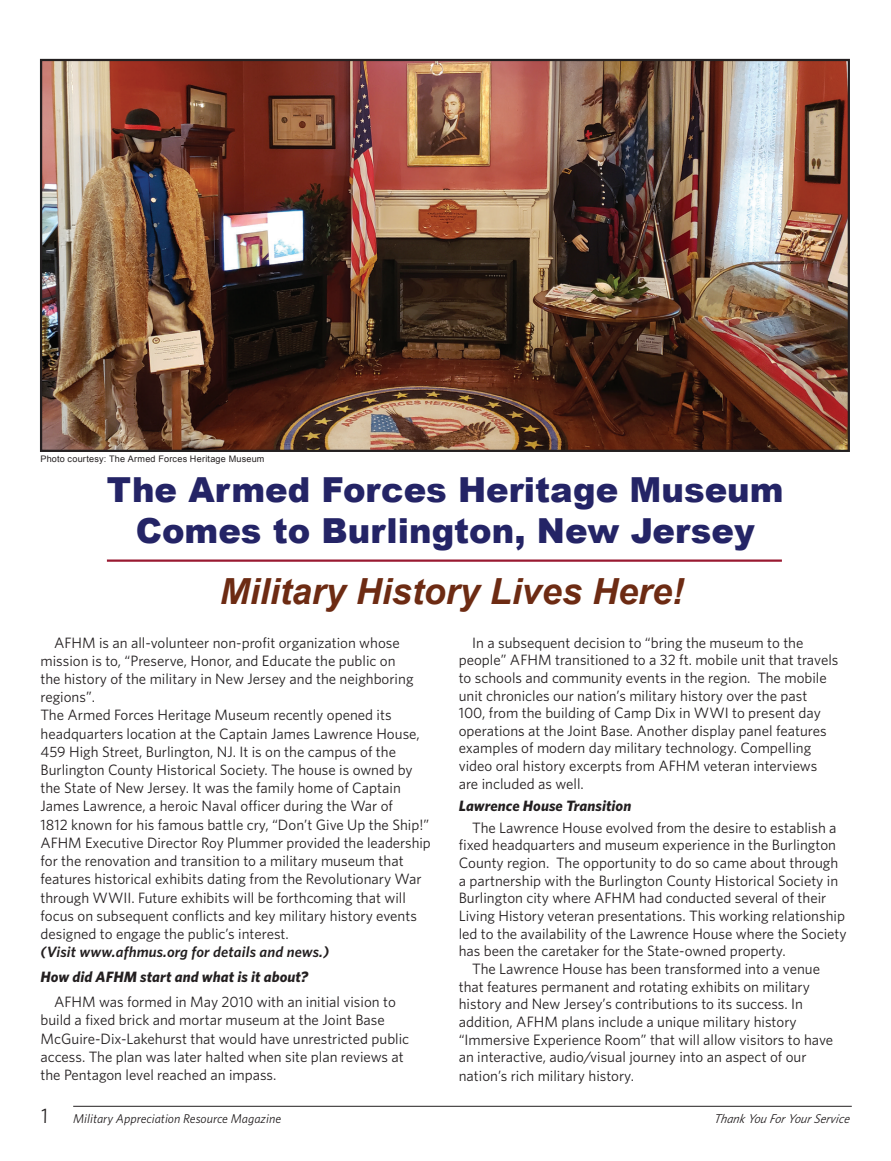
<style>
.page{position:relative;width:891px;height:1161px;background:#fff}
.page>*{position:absolute;margin:0;border:0;box-sizing:border-box;transform-origin:0 0}
.t1{font:italic 700 36px "Arial";color:#6d2b13}
.t2{font:900 34.5px/41.4px "Arial";color:#242466;text-align:center}
.t3{font:15px/18.1px "Whitney";color:#231f20}
.t4{font:italic 700 15px "Whitney";letter-spacing:.005em;color:#231f20}
.t5{font:italic 600 15px "Whitney";letter-spacing:.01em;color:#231f20}
.t6{font:italic 12.75px "Whitney";letter-spacing:.005em;color:#231f20}
.t7{font:9px "Arial";letter-spacing:.02em;color:#231f20}
.s1{font-style:normal;font-size:21px}
</style>
<div class="page">
<hr style="left:73px;top:1106px;width:779px;height:1px;background:#231f20">
<img style="left:43px;top:62px;width:804px;height:387px">
<div style="left:40px;top:59px;width:810px;height:393px;border:2px solid #231f20"></div>
<hr style="left:107px;top:560px;width:675px;height:2px;background:#991931">
<p class="t7" style="left:40px;top:453px;width:226px">Photo courtesy: The Armed Forces Heritage Museum</p>
<h2 class="t2" style="left:107px;top:467px;width:678px">The Armed Forces Heritage Museum<br>Comes to Burlington, New Jersey</h2>
<h1 class="t1" style="left:220px;top:568px;width:466px">Military History Lives Here!</h1>
<p class="t3" style="left:40px;top:633px;width:392px;text-indent:14px">AFHM is an all-volunteer non-profit organization whose mission is to, “Preserve, Honor, and Educate the public on<br>the history of the military in New Jersey and the neighboring regions”.<br>The Armed Forces Heritage Museum recently opened its headquarters location at the Captain James Lawrence House, 459 High Street, Burlington, NJ. It is on the campus of the Burlington County Historical Society. The house is owned by the State of New Jersey. It was the family home of Captain James Lawrence, a heroic Naval officer during the War of<br>1812 known for his famous battle cry, “Don’t Give Up the Ship!” AFHM Executive Director Roy Plummer provided the leadership for the renovation and transition to a military museum that features historical exhibits dating from the Revolutionary War through WWII. Future exhibits will be forthcoming that will focus on subsequent conflicts and key military history events designed to engage the public’s interest.</p>
<p class="t5" style="left:40px;top:942px;width:290px">(Visit www.afhmus.org for details and news.)</p>
<p class="t4" style="left:40px;top:967px;width:269px">How did AFHM start and what is it about?</p>
<p class="t3" style="left:40px;top:992px;width:370px;text-indent:14px">AFHM was formed in May 2010 with an initial vision to build a fixed brick and mortar museum at the Joint Base McGuire-Dix-Lakehurst that would have unrestricted public access. The plan was later halted when site plan reviews at the Pentagon level reached an impass.</p>
<p class="t3" style="left:459px;top:633px;width:381px;line-height:17.7px;text-indent:13px">In a subsequent decision to “bring the museum to the people” AFHM transitioned to a 32 ft. mobile unit that travels to schools and community events in the region. The mobile unit chronicles our nation’s military history over the past<br>100, from the building of Camp Dix in WWI to present day operations at the Joint Base. Another display panel features examples of modern day military technology. Compelling video oral history excerpts from AFHM veteran interviews are included as well.</p>
<p class="t4" style="left:459px;top:796px;width:174px">Lawrence House Transition</p>
<p class="t3" style="left:472px;top:818px;width:366px">The Lawrence House evolved from the desire to establish a</p>
<p class="t3" style="left:459px;top:836px;width:379px">fixed headquarters and museum experience in the Burlington</p>
<p class="t3" style="left:459px;top:853px;width:381px">County region. The opportunity to do so came about through</p>
<p class="t3" style="left:459px;top:871px;width:381px">a partnership with the Burlington County Historical Society in</p>
<p class="t3" style="left:459px;top:889px;width:369px">Burlington city where AFHM had conducted several of their</p>
<p class="t3" style="left:459px;top:906px;width:388px">Living History veteran presentations. This working relationship</p>
<p class="t3" style="left:459px;top:924px;width:389px">led to the availability of the Lawrence House where the Society</p>
<p class="t3" style="left:459px;top:942px;width:329px">has been the caretaker for the State-owned property.</p>
<p class="t3" style="left:472px;top:959px;width:349px">The Lawrence House has been transformed into a venue</p>
<p class="t3" style="left:459px;top:977px;width:353px">that features permanent and rotating exhibits on military</p>
<p class="t3" style="left:459px;top:995px;width:346px">history and New Jersey’s contributions to its success. In</p>
<p class="t3" style="left:459px;top:1012px;width:339px">addition, AFHM plans include a unique military history</p>
<p class="t3" style="left:459px;top:1030px;width:376px">“Immersive Experience Room” that will allow visitors to have</p>
<p class="t3" style="left:459px;top:1048px;width:349px">an interactive, audio/visual journey into an aspect of our</p>
<p class="t3" style="left:459px;top:1066px;width:177px">nation’s rich military history.</p>
<p class="t6" style="left:41px;top:1110px;width:242px"><span class="s1">1</span> Military Appreciation Resource Magazine</p>
<p class="t6" style="left:714px;top:1110px;width:140px">Thank You ForYourService</p>
</div>
